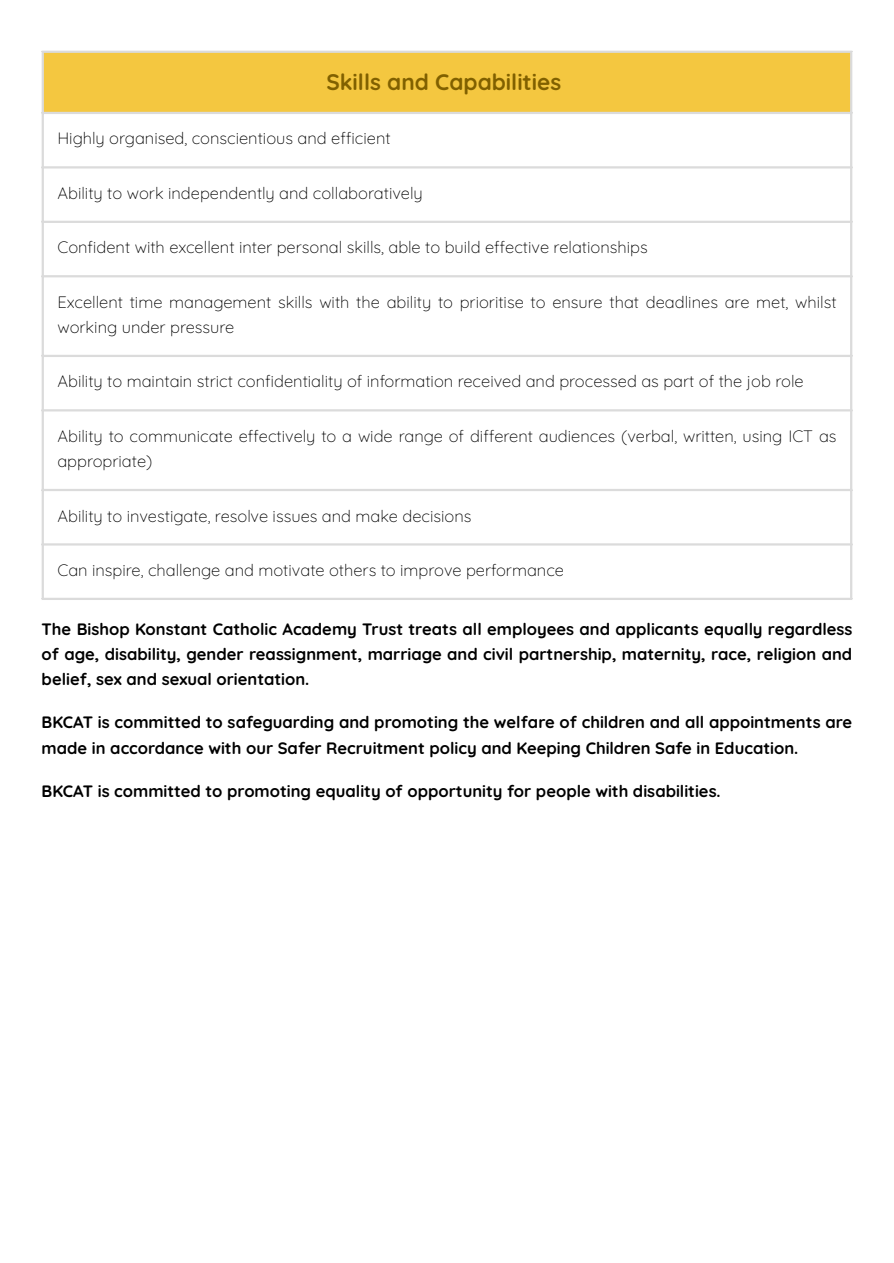
<style>
.page{position:relative;width:894px;height:1263px;background:#fff}
.page>*{position:absolute;margin:0;border:0;box-sizing:border-box;transform-origin:0 0}
.t1{font:700 22.5px "Quicksand";color:#806000}
.t2{font:300 16.5px/24.8px "Quicksand";color:#000}
.t3{font:700 16.5px/25.3px "Quicksand";color:#000;text-align:justify}
</style>
<div class="page">
<div style="left:42px;top:51px;width:809px;height:62px;background:#f4c740"></div>
<hr style="left:42px;top:53px;width:2px;height:545px;background:#dbdbdb">
<hr style="left:849px;top:53px;width:3px;height:545px;background:#dbdbdb">
<hr style="left:42px;top:51px;width:810px;height:2px;background:#dbdbdb">
<hr style="left:42px;top:112px;width:810px;height:2px;background:#dbdbdb">
<hr style="left:42px;top:166px;width:810px;height:3px;background:#dbdbdb">
<hr style="left:42px;top:221px;width:810px;height:2px;background:#dbdbdb">
<hr style="left:42px;top:275px;width:810px;height:2px;background:#dbdbdb">
<hr style="left:42px;top:355px;width:810px;height:2px;background:#dbdbdb">
<hr style="left:42px;top:409px;width:810px;height:2px;background:#dbdbdb">
<hr style="left:42px;top:489px;width:810px;height:2px;background:#dbdbdb">
<hr style="left:42px;top:543px;width:810px;height:3px;background:#dbdbdb">
<hr style="left:42px;top:598px;width:810px;height:2px;background:#dbdbdb">
<p class="t1" style="left:326px;top:68px;width:236px">Skills and Capabilities</p>
<p class="t2" style="left:57px;top:126px;width:334px">Highly organised, conscientious and efficient</p>
<p class="t2" style="left:57px;top:180px;width:366px">Ability to work independently and collaboratively</p>
<p class="t2" style="left:57px;top:235px;width:591px">Confident with excellent inter personal skills, able to build effective relationships</p>
<p class="t2" style="left:57px;top:289px;width:780px">Excellent time management skills with the ability to prioritise to ensure that deadlines are met, whilst working under pressure</p>
<p class="t2" style="left:57px;top:369px;width:747px">Ability to maintain strict confidentiality of information received and processed as part of the job role</p>
<p class="t2" style="left:57px;top:423px;width:780px">Ability to communicate effectively to a wide range of different audiences (verbal, written, using ICT as appropriate)</p>
<p class="t2" style="left:57px;top:503px;width:415px">Ability to investigate, resolve issues and make decisions</p>
<p class="t2" style="left:57px;top:557px;width:508px">Can inspire, challenge and motivate others to improve performance</p>
<h3 class="t3" style="left:42px;top:616px;width:812px">The Bishop Konstant Catholic Academy Trust treats all employees and applicants equally regardless of age, disability, gender reassignment, marriage and civil partnership, maternity, race, religion and belief, sex and sexual orientation.</h3>
<h3 class="t3" style="left:42px;top:709px;width:812px;line-height:25.8px">BKCAT is committed to safeguarding and promoting the welfare of children and all appointments are made in accordance with our Safer Recruitment policy and Keeping Children Safe in Education.</h3>
<h3 class="t3" style="left:42px;top:778px;width:680px">BKCAT is committed to promoting equality of opportunity for people with disabilities.</h3>
</div>
